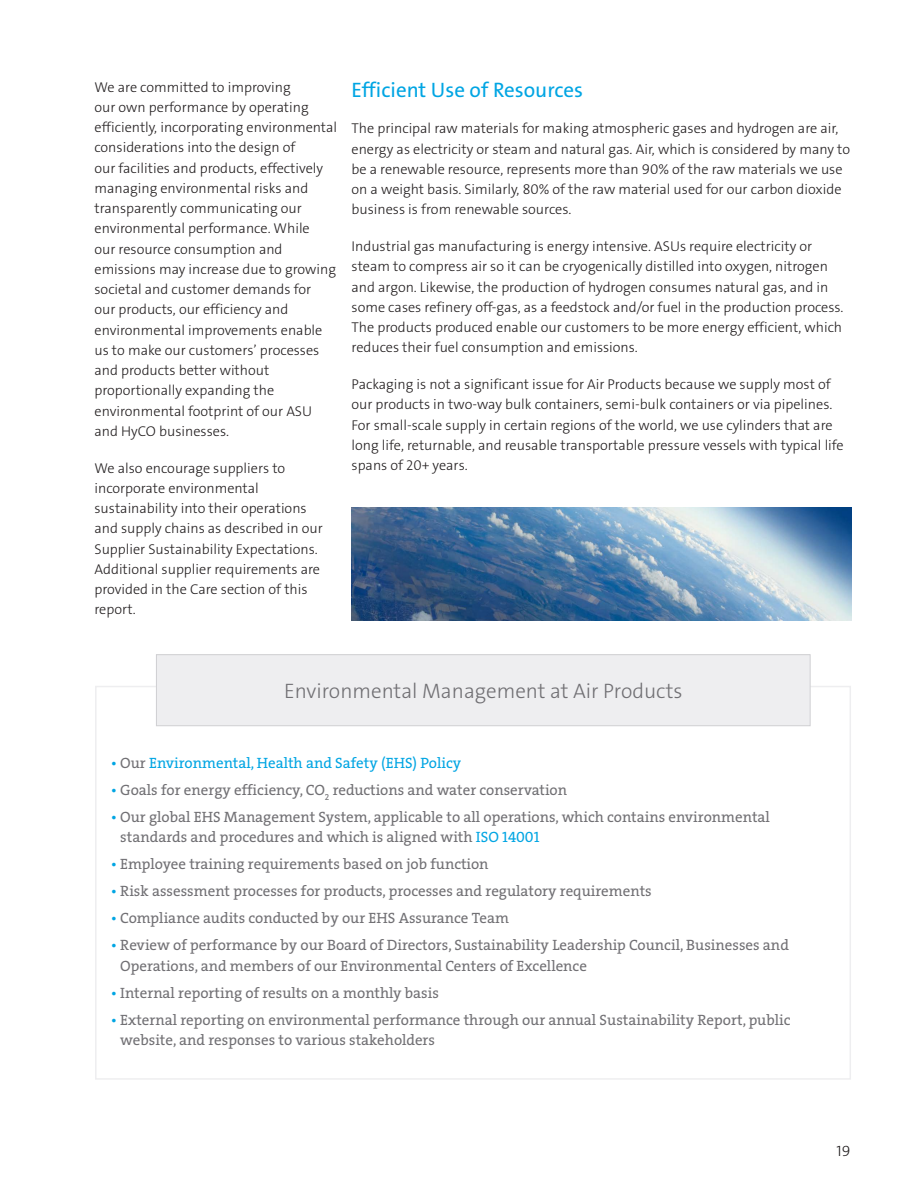
<style>
.page{position:relative;width:918px;height:1188px;background:#fff}
.page>*{position:absolute;margin:0;border:0;box-sizing:border-box;transform-origin:0 0}
.t1{font:300 21px "The Sans LF";color:#717074}
.t2{font:21px "The Sans LF";color:#00a5e3}
.t3{font:15px/20.2px "The Serif LP5 Plain";color:#717074}
.t4{font:15px "The Serif LP5 Plain";color:#00a5e3}
.t5{font:300 15px "The Sans LF";color:#231f20}
.t6{font:300 14.25px/20.2px "The Sans LF";color:#231f20}
.s1{color:#717074}
.s2{color:#00a5e3}
</style>
<div class="page">
<div style="left:156px;top:655px;width:654px;height:71px;background:#eeeef0"></div>
<div style="left:156px;top:654px;width:655px;height:72px;border:1px solid #d0d0d3"></div>
<img style="left:352px;top:508px;width:499px;height:113px">
<p class="t6" style="left:94px;top:77px;width:244px">We are committed to improving<br>our own performance by operating efficiently, incorporating environmental considerations into the design of<br>our facilities and products, effectively managing environmental risks and transparently communicating our environmental performance. While<br>our resource consumption and emissions may increase due to growing societal and customer demands for<br>our products, our efficiency and environmental improvements enable us to make our customers’ processes and products better without proportionally expanding the environmental footprint of our ASU and HyCO businesses.</p>
<p class="t6" style="left:94px;top:458px;width:230px">We also encourage suppliers to incorporate environmental sustainability into their operations and supply chains as described in our<br>Supplier Sustainability Expectations.<br>Additional supplier requirements are provided in the Care section of this report.</p>
<h1 class="t2" style="left:352px;top:76px;width:233px">Efficient Use of Resources</h1>
<p class="t6" style="left:352px;top:118px;width:500px">The principal raw materials for making atmospheric gases and hydrogen are air, energy as electricity or steam and natural gas. Air, which is considered by many to be a renewable resource, represents more than 90% of the raw materials we use on a weight basis. Similarly, 80% of the raw material used for our carbon dioxide business is from renewable sources.</p>
<p class="t6" style="left:352px;top:236px;width:493px">Industrial gas manufacturing is energy intensive. ASUs require electricity or steam to compress air so it can be cryogenically distilled into oxygen, nitrogen and argon. Likewise, the production of hydrogen consumes natural gas, and in some cases refinery off-gas, as a feedstock and/or fuel in the production process.<br>The products produced enable our customers to be more energy efficient, which reduces their fuel consumption and emissions.</p>
<p class="t6" style="left:352px;top:374px;width:494px">Packaging is not a significant issue for Air Products because we supply most of our products in two-way bulk containers, semi-bulk containers or via pipelines.<br>For small-scale supply in certain regions of the world, we use cylinders that are long life, returnable, and reusable transportable pressure vessels with typical life spans of 20+ years.</p>
<h1 class="t1" style="left:284px;top:677px;width:400px">Environmental Management at Air Products</h1>
<p class="t4" style="left:111px;top:753px;width:352px">• <span class="s1">Our</span> Environmental, Health and Safety (EHS) Policy</p>
<p class="t3" style="left:111px;top:780px;width:458px"><span class="s2">•</span> Goals for energy efficiency, CO<sub>2</sub> reductions and water conservation</p>
<p class="t3" style="left:120px;top:807px;width:651px;text-indent:-10px"><span class="s2">•</span> Our global EHS Management System, applicable to all operations, which contains environmental standards and procedures and which is aligned with <span class="s2">ISO 14001</span></p>
<p class="t3" style="left:111px;top:854px;width:379px"><span class="s2">•</span> Employee training requirements based on job function</p>
<p class="t3" style="left:111px;top:881px;width:543px"><span class="s2">•</span> Risk assessment processes for products, processes and regulatory requirements</p>
<p class="t3" style="left:111px;top:908px;width:400px"><span class="s2">•</span> Compliance audits conducted by our EHS Assurance Team</p>
<p class="t3" style="left:120px;top:935px;width:670px;text-indent:-10px"><span class="s2">•</span> Review of performance by our Board of Directors, Sustainability Leadership Council, Businesses and<br>Operations, and members of our Environmental Centers of Excellence</p>
<p class="t3" style="left:111px;top:982px;width:330px"><span class="s2">•</span> Internal reporting of results on a monthly basis</p>
<p class="t3" style="left:120px;top:1009px;width:672px;text-indent:-10px"><span class="s2">•</span> External reporting on environmental performance through our annual Sustainability Report, public website, and responses to various stakeholders</p>
<p class="t5" style="left:837px;top:1141px;width:15px">19</p>
</div>
